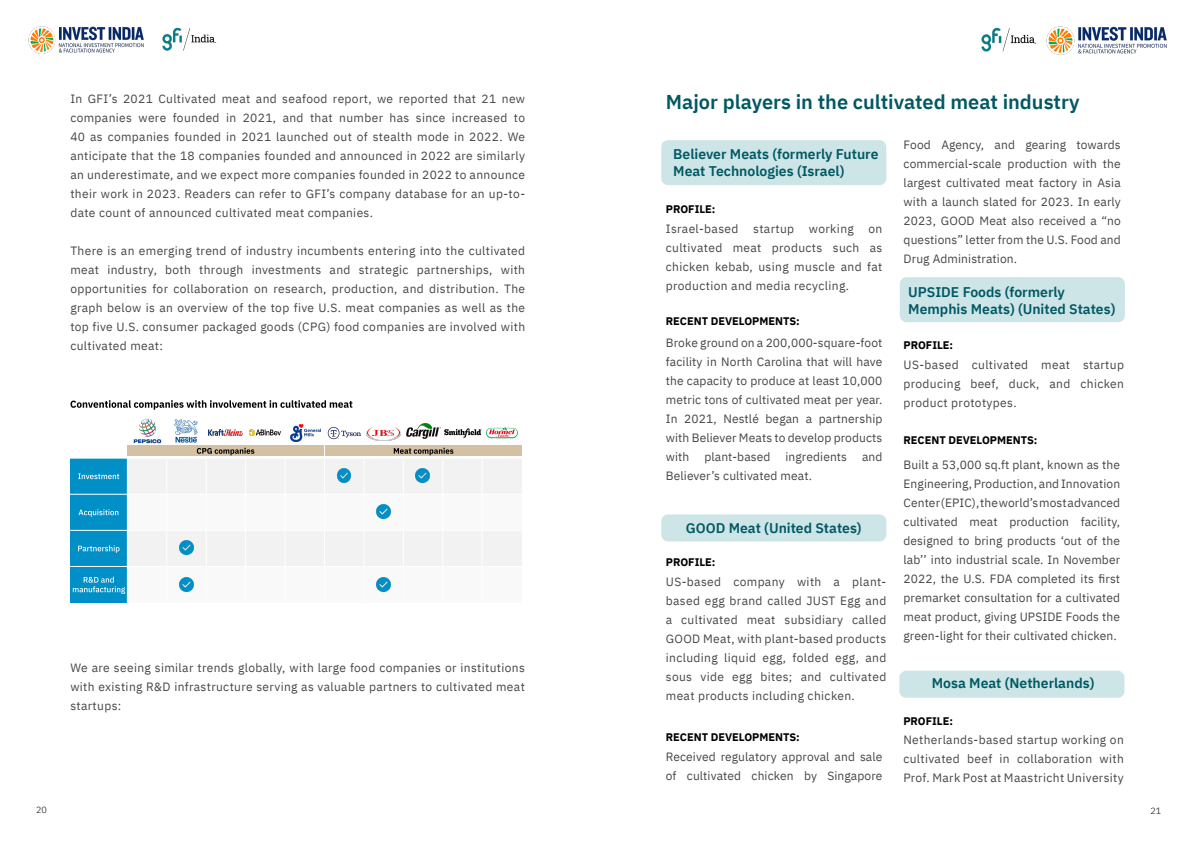
<style>
.page{position:relative;width:1191px;height:842px;background:#fff}
.page>*{position:absolute;margin:0;border:0;box-sizing:border-box;transform-origin:0 0}
.t1{font:600 20px "IBM Plex Sans";color:#005862}
.t2{font:600 14px/16.8px "IBM Plex Sans";color:#005862}
.t3{font:12px/19px "IBM Plex Sans";letter-spacing:.03em;color:#464646;text-align:justify}
.t4{font:12px/19px "IBM Plex Sans";letter-spacing:.01em;color:#464646}
.t5{font:700 11px "IBM Plex Sans";color:#000}
.t6{font:300 9px "IBM Plex Sans";color:#000}
</style>
<div class="page">
<img style="left:981px;top:27px;width:56px;height:25px">
<img style="left:1046px;top:26px;width:121px;height:29px">
<img style="left:162px;top:27px;width:55px;height:24px">
<img style="left:28px;top:26px;width:116px;height:28px">
<div style="left:661px;top:140px;width:225px;height:45px;background:#cde5e7;border-radius:7px"></div>
<div style="left:900px;top:277px;width:225px;height:45px;background:#cde5e7;border-radius:7px"></div>
<div style="left:661px;top:514px;width:225px;height:27px;background:#cde5e7;border-radius:7px"></div>
<div style="left:899px;top:671px;width:225px;height:27px;background:#cde5e7;border-radius:7px"></div>
<svg style="left:70px;top:400px;width:282px;height:10px"></svg>
<div style="left:70px;top:458px;width:57px;height:36px;background:#008fc6"></div>
<div style="left:127px;top:458px;width:40px;height:36px;background:#f2f2f2"></div>
<div style="left:167px;top:458px;width:39px;height:36px;background:#f2f2f2"></div>
<div style="left:206px;top:458px;width:40px;height:36px;background:#f2f2f2"></div>
<div style="left:246px;top:458px;width:39px;height:36px;background:#f2f2f2"></div>
<div style="left:285px;top:458px;width:39px;height:36px;background:#f2f2f2"></div>
<div style="left:324px;top:458px;width:40px;height:36px;background:#f2f2f2"></div>
<div style="left:364px;top:458px;width:39px;height:36px;background:#f2f2f2"></div>
<div style="left:403px;top:458px;width:40px;height:36px;background:#f2f2f2"></div>
<div style="left:443px;top:458px;width:39px;height:36px;background:#f2f2f2"></div>
<div style="left:482px;top:458px;width:39px;height:36px;background:#f2f2f2"></div>
<div style="left:70px;top:494px;width:57px;height:36px;background:#008fc6"></div>
<div style="left:127px;top:494px;width:40px;height:36px;background:#f9f9f9"></div>
<div style="left:167px;top:494px;width:39px;height:36px;background:#f9f9f9"></div>
<div style="left:206px;top:494px;width:40px;height:36px;background:#f9f9f9"></div>
<div style="left:246px;top:494px;width:39px;height:36px;background:#f9f9f9"></div>
<div style="left:285px;top:494px;width:39px;height:36px;background:#f9f9f9"></div>
<div style="left:324px;top:494px;width:40px;height:36px;background:#f9f9f9"></div>
<div style="left:364px;top:494px;width:39px;height:36px;background:#f9f9f9"></div>
<div style="left:403px;top:494px;width:40px;height:36px;background:#f9f9f9"></div>
<div style="left:443px;top:494px;width:39px;height:36px;background:#f9f9f9"></div>
<div style="left:482px;top:494px;width:39px;height:36px;background:#f9f9f9"></div>
<div style="left:70px;top:530px;width:57px;height:36px;background:#008fc6"></div>
<div style="left:127px;top:530px;width:40px;height:36px;background:#f2f2f2"></div>
<div style="left:167px;top:530px;width:39px;height:36px;background:#f2f2f2"></div>
<div style="left:206px;top:530px;width:40px;height:36px;background:#f2f2f2"></div>
<div style="left:246px;top:530px;width:39px;height:36px;background:#f2f2f2"></div>
<div style="left:285px;top:530px;width:39px;height:36px;background:#f2f2f2"></div>
<div style="left:324px;top:530px;width:40px;height:36px;background:#f2f2f2"></div>
<div style="left:364px;top:530px;width:39px;height:36px;background:#f2f2f2"></div>
<div style="left:403px;top:530px;width:40px;height:36px;background:#f2f2f2"></div>
<div style="left:443px;top:530px;width:39px;height:36px;background:#f2f2f2"></div>
<div style="left:482px;top:530px;width:39px;height:36px;background:#f2f2f2"></div>
<div style="left:70px;top:566px;width:57px;height:37px;background:#008fc6"></div>
<div style="left:127px;top:566px;width:40px;height:37px;background:#f9f9f9"></div>
<div style="left:167px;top:566px;width:39px;height:37px;background:#f9f9f9"></div>
<div style="left:206px;top:566px;width:40px;height:37px;background:#f9f9f9"></div>
<div style="left:246px;top:566px;width:39px;height:37px;background:#f9f9f9"></div>
<div style="left:285px;top:566px;width:39px;height:37px;background:#f9f9f9"></div>
<div style="left:324px;top:566px;width:40px;height:37px;background:#f9f9f9"></div>
<div style="left:364px;top:566px;width:39px;height:37px;background:#f9f9f9"></div>
<div style="left:403px;top:566px;width:40px;height:37px;background:#f9f9f9"></div>
<div style="left:443px;top:566px;width:39px;height:37px;background:#f9f9f9"></div>
<div style="left:482px;top:566px;width:39px;height:37px;background:#f9f9f9"></div>
<hr style="left:127px;top:458px;width:1px;height:145px;background:#fff">
<hr style="left:166px;top:458px;width:1px;height:145px;background:#fff">
<hr style="left:206px;top:458px;width:1px;height:145px;background:#fff">
<hr style="left:245px;top:458px;width:1px;height:145px;background:#fff">
<hr style="left:285px;top:458px;width:1px;height:145px;background:#fff">
<hr style="left:324px;top:458px;width:1px;height:145px;background:#fff">
<hr style="left:364px;top:458px;width:1px;height:145px;background:#fff">
<hr style="left:403px;top:458px;width:1px;height:145px;background:#fff">
<hr style="left:442px;top:458px;width:1px;height:145px;background:#fff">
<hr style="left:482px;top:458px;width:1px;height:145px;background:#fff">
<hr style="left:70px;top:458px;width:452px;height:1px;background:#fff">
<hr style="left:70px;top:494px;width:452px;height:1px;background:#fff">
<hr style="left:70px;top:530px;width:452px;height:1px;background:#fff">
<hr style="left:70px;top:566px;width:452px;height:1px;background:#fff">
<svg style="left:78px;top:473px;width:41px;height:6px"></svg>
<svg style="left:79px;top:509px;width:39px;height:8px"></svg>
<svg style="left:78px;top:545px;width:42px;height:8px"></svg>
<svg style="left:73px;top:577px;width:52px;height:17px"></svg>
<img style="left:250px;top:430px;width:30px;height:5px">
<img style="left:406px;top:423px;width:34px;height:16px">
<img style="left:291px;top:424px;width:29px;height:17px">
<img style="left:486px;top:427px;width:32px;height:12px">
<img style="left:366px;top:428px;width:34px;height:12px">
<img style="left:208px;top:430px;width:35px;height:5px">
<img style="left:174px;top:419px;width:24px;height:24px">
<img style="left:444px;top:429px;width:38px;height:8px">
<img style="left:327px;top:427px;width:34px;height:12px">
<div style="left:127px;top:445px;width:197px;height:11px;background:#d4c1a3"></div>
<svg style="left:197px;top:448px;width:57px;height:7px"></svg>
<div style="left:325px;top:445px;width:196px;height:11px;background:#d4c1a3"></div>
<svg style="left:394px;top:448px;width:59px;height:7px"></svg>
<img style="left:133px;top:419px;width:29px;height:25px">
<img style="left:179px;top:540px;width:15px;height:16px">
<img style="left:376px;top:504px;width:15px;height:16px">
<img style="left:337px;top:468px;width:14px;height:15px">
<img style="left:415px;top:468px;width:15px;height:15px">
<img style="left:376px;top:577px;width:15px;height:15px">
<img style="left:179px;top:577px;width:15px;height:15px">
<p class="t3" style="left:70px;top:88px;width:456px">In GFI’s 2021 Cultivated meat and seafood report, we reported that 21 new companies were founded in 2021, and that number has since increased to 40 as companies founded in 2021 launched out of stealth mode in 2022. We anticipate that the 18 companies founded and announced in 2022 are similarly an underestimate, and we expect more companies founded in 2022 to announce their work in 2023. Readers can refer to GFI’s company database for an up-to&shy;date count of announced cultivated meat companies.</p>
<p class="t3" style="left:70px;top:240px;width:456px">There is an emerging trend of industry incumbents entering into the cultivated meat industry, both through investments and strategic partnerships, with opportunities for collaboration on research, production, and distribution. The graph below is an overview of the top five U.S. meat companies as well as the top five U.S. consumer packaged goods (CPG) food companies are involved with cultivated meat:</p>
<p class="t3" style="left:70px;top:657px;width:456px">We are seeing similar trends globally, with large food companies or institutions with existing R&amp;D infrastructure serving as valuable partners to cultivated meat startups:</p>
<h1 class="t1" style="left:666px;top:86px;width:415px">Major players in the cultivated meat industry</h1>
<p class="t2" style="left:673px;top:144px;width:207px">Believer Meats (formerly Future<br>Meat Technologies (Israel)</p>
<p class="t5" style="left:666px;top:200px;width:51px">PROFILE:</p>
<p class="t3" style="left:666px;top:218px;width:218px">Israel-based startup working on cultivated meat products such as chicken kebab, using muscle and fat production and media recycling.</p>
<p class="t5" style="left:666px;top:312px;width:135px">RECENT DEVELOPMENTS:</p>
<p class="t3" style="left:666px;top:332px;width:218px">Broke ground on a 200,000-square-foot facility in North Carolina that will have the capacity to produce at least 10,000 metric tons of cultivated meat per year.<br>In 2021, Nestlé began a partnership with Believer Meats to develop products with plant-based ingredients and Believer’s cultivated meat.</p>
<p class="t2" style="left:686px;top:519px;width:177px">GOOD Meat (United States)</p>
<p class="t5" style="left:666px;top:553px;width:51px">PROFILE:</p>
<p class="t3" style="left:666px;top:571px;width:222px">US-based company with a plant&shy;based egg brand called JUST Egg and a cultivated meat subsidiary called GOOD Meat, with plant-based products including liquid egg, folded egg, and sous vide egg bites; and cultivated meat products including chicken.</p>
<p class="t5" style="left:666px;top:729px;width:135px">RECENT DEVELOPMENTS:</p>
<p class="t4" style="left:666px;top:746px;width:218px">Received regulatory approval and sale of cultivated chicken by Singapore</p>
<p class="t3" style="left:903px;top:134px;width:219px">Food Agency, and gearing towards commercial-scale production with the largest cultivated meat factory in Asia with a launch slated for 2023. In early 2023, GOOD Meat also received a “no questions” letter from the U.S. Food and Drug Administration.</p>
<p class="t2" style="left:908px;top:282px;width:209px">UPSIDE Foods (formerly<br>Memphis Meats) (United States)</p>
<p class="t5" style="left:903px;top:336px;width:51px">PROFILE:</p>
<p class="t3" style="left:903px;top:354px;width:222px">US-based cultivated meat startup producing beef, duck, and chicken product prototypes.</p>
<p class="t5" style="left:903px;top:431px;width:135px">RECENT DEVELOPMENTS:</p>
<p class="t3" style="left:903px;top:455px;width:218px">Built a 53,000 sq.ft plant, known as the Engineering, Production, and Innovation Center (EPIC), the world’s most advanced cultivated meat production facility, designed to bring products ‘out of the lab’’ into industrial scale. In November 2022, the U.S. FDA completed its first premarket consultation for a cultivated meat product, giving UPSIDE Foods the green-light for their cultivated chicken.</p>
<p class="t2" style="left:931px;top:673px;width:164px">Mosa Meat (Netherlands)</p>
<p class="t5" style="left:903px;top:712px;width:51px">PROFILE:</p>
<p class="t3" style="left:903px;top:729px;width:222px">Netherlands-based startup working on cultivated beef in collaboration with Prof. Mark Post at Maastricht University</p>
<p class="t6" style="left:36px;top:803px;width:12px">20</p>
<p class="t6" style="left:1150px;top:804px;width:12px">21</p>
</div>
